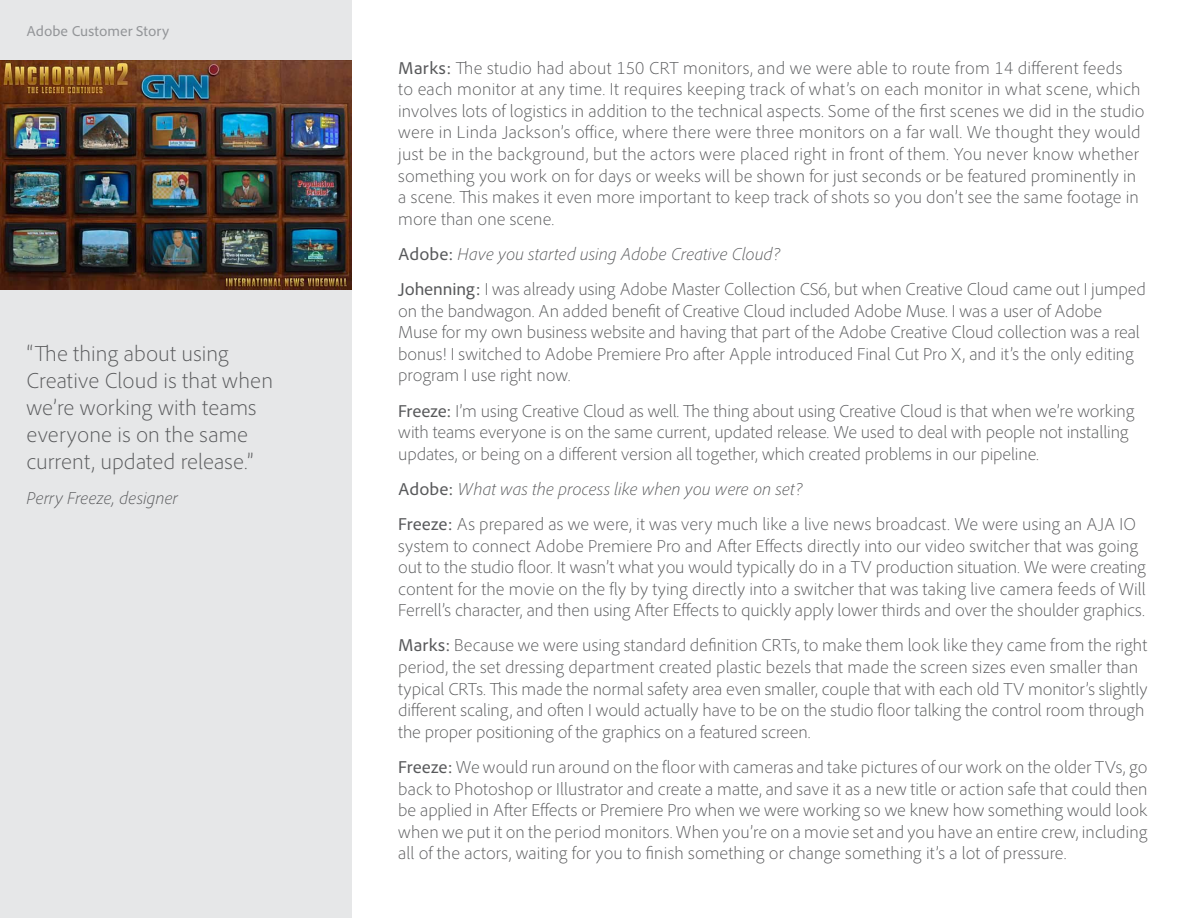
<style>
.page{position:relative;width:1188px;height:918px;background:#fff}
.page>*{position:absolute;margin:0;border:0;box-sizing:border-box;transform-origin:0 0}
.t1{font:300 22.5px/27px "Adobe Clean";color:#58595b}
.t2{font:300 18px/21.6px "Adobe Clean";color:#58595b}
.t3{font:italic 300 18px "Adobe Clean";color:#58595b}
.t4{font:15px "Adobe Clean";color:#939598}
.s1{font-weight:400}
.s2{font-style:italic}
</style>
<div class="page">
<div style="left:0;top:0;width:352px;height:918px;background:#e6e7e8"></div>
<img style="left:0;top:61px;width:352px;height:228px">
<p class="t4" style="left:26px;top:22px;width:144px">Adobe Customer Story</p>
<p class="t1" style="left:26px;top:339px;width:248px">“The thing about using<br>Creative Cloud is that when we’re working with teams everyone is on the same current, updated release.”</p>
<p class="t3" style="left:26px;top:487px;width:153px">Perry Freeze, designer</p>
<p class="t2" style="left:398px;top:57px;width:748px"><span class="s1">Marks:</span> The studio had about 150 CRT monitors, and we were able to route from 14 different feeds<br>to each monitor at any time. It requires keeping track of what’s on each monitor in what scene, which involves lots of logistics in addition to the technical aspects. Some of the first scenes we did in the studio were in Linda Jackson’s office, where there were three monitors on a far wall. We thought they would just be in the background, but the actors were placed right in front of them. You never know whether something you work on for days or weeks will be shown for just seconds or be featured prominently in a scene. This makes it even more important to keep track of shots so you don’t see the same footage in more than one scene.</p>
<p class="t2" style="left:398px;top:236px;width:749px;line-height:35.1px"><span class="s1">Adobe:</span> <span class="s2">Have you started using Adobe Creative Cloud?<br></span><span class="s1">Johenning:</span> I was already using Adobe Master Collection CS6, but when Creative Cloud came out I jumped</p>
<p class="t2" style="left:398px;top:300px;width:743px">on the bandwagon. An added benefit of Creative Cloud included Adobe Muse. I was a user of Adobe Muse for my own business website and having that part of the Adobe Creative Cloud collection was a real bonus! I switched to Adobe Premiere Pro after Apple introduced Final Cut Pro X, and it’s the only editing program I use right now.</p>
<p class="t2" style="left:398px;top:400px;width:738px"><span class="s1">Freeze:</span> I’m using Creative Cloud as well. The thing about using Creative Cloud is that when we’re working with teams everyone is on the same current, updated release. We used to deal with people not installing updates, or being on a different version all together, which created problems in our pipeline.</p>
<p class="t2" style="left:398px;top:471px;width:739px;line-height:35.1px"><span class="s1">Adobe:</span> <span class="s2">What was the process like when you were on set?<br></span><span class="s1">Freeze:</span> As prepared as we were, it was very much like a live news broadcast. We were using an AJA IO</p>
<p class="t2" style="left:398px;top:535px;width:749px">system to connect Adobe Premiere Pro and After Effects directly into our video switcher that was going out to the studio floor. It wasn’t what you would typically do in a TV production situation. We were creating content for the movie on the fly by tying directly into a switcher that was taking live camera feeds of Will Ferrell’s character, and then using After Effects to quickly apply lower thirds and over the shoulder graphics.</p>
<p class="t2" style="left:398px;top:635px;width:751px"><span class="s1">Marks:</span> Because we were using standard definition CRTs, to make them look like they came from the right period, the set dressing department created plastic bezels that made the screen sizes even smaller than typical CRTs. This made the normal safety area even smaller, couple that with each old TV monitor’s slightly different scaling, and often I would actually have to be on the studio floor talking the control room through the proper positioning of the graphics on a featured screen.</p>
<p class="t2" style="left:398px;top:756px;width:751px;text-align:justify"><span class="s1">Freeze:</span> We would run around on the floor with cameras and take pictures of our work on the older TVs, go back to Photoshop or Illustrator and create a matte, and save it as a new title or action safe that could then be applied in After Effects or Premiere Pro when we were working so we knew how something would look when we put it on the period monitors. When you’re on a movie set and you have an entire crew, including all of the actors, waiting for you to finish something or change something it’s a lot of pressure.</p>
</div>
